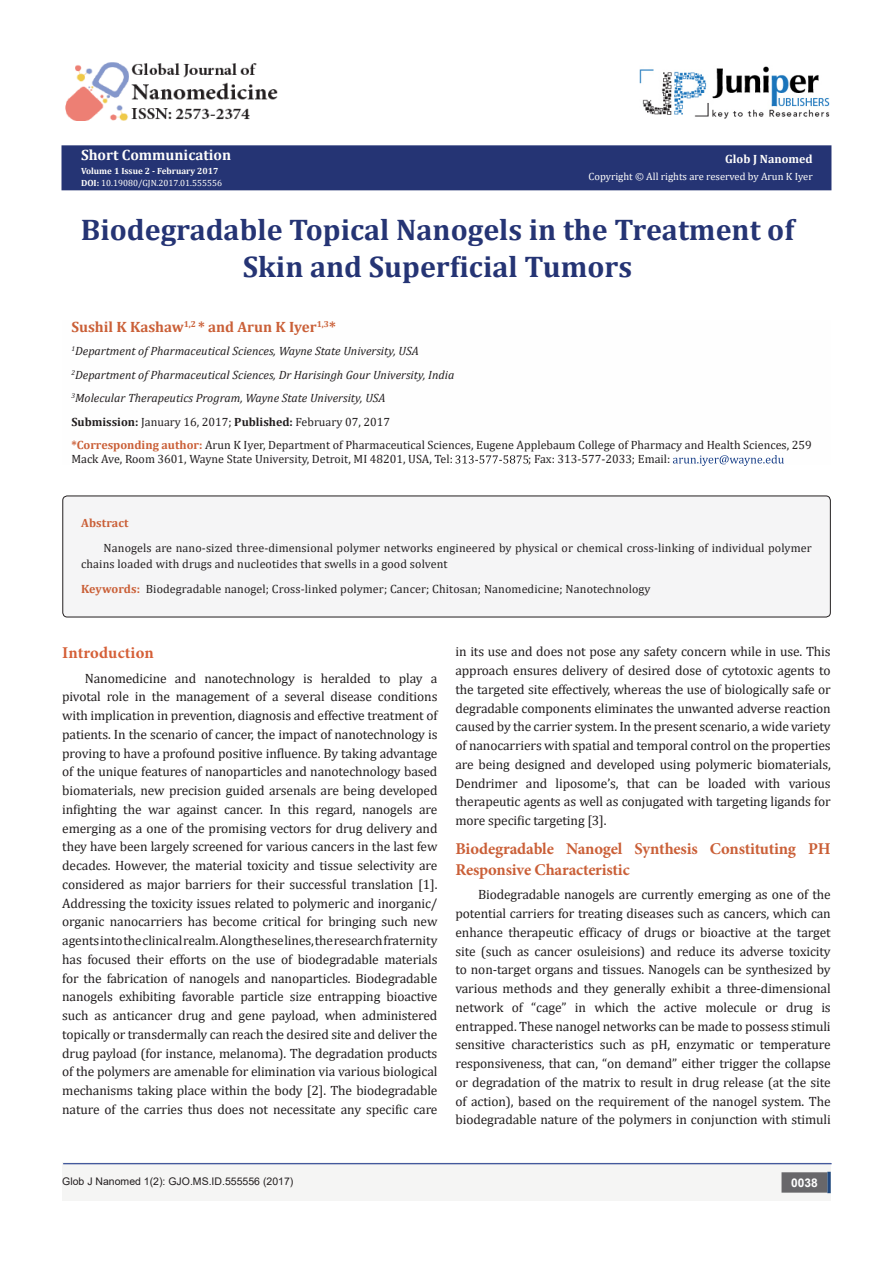
<style>
.page{position:relative;width:893px;height:1263px;background:#fff}
.page>*{position:absolute;margin:0;border:0;box-sizing:border-box;transform-origin:0 0}
.t1{font:700 30px/37.5px "Cambria";color:#253474;text-align:center}
.t2{font:700 16.5px/20.2px "Minion Pro";letter-spacing:-.01em;color:#ca5f37}
.t3{font:700 16.5px "Minion Pro";letter-spacing:.005em;color:#d55f37}
.t4{font:700 15px "Cambria";color:#ca5f37}
.t5{font:700 15px "Cambria";color:#fffefc}
.t6{font:13.5px/18.8px "Cambria";letter-spacing:-.01em;color:#231f20;text-align:justify}
.t7{font:12px/14.4px "Cambria";letter-spacing:.01em;color:#231f20}
.t8{font:italic 12px "Cambria";color:#231f20}
.t9{font:700 12px "Cambria";color:#fffefc}
.t10{font:700 12px "Cambria";letter-spacing:.01em;color:#ca5f37}
.t11{font:700 12px "Arial";color:#fff}
.t12{font:10.5px "Cambria";color:#fffefc}
.t13{font:10.5px "Arial";color:#231f20}
.t14{font:9px "Cambria";color:#fffefc}
.t15{font:700 9px "Cambria";color:#fffefc}
.s1{font-weight:700}
.s2{font-weight:700;color:#ca5f37}
</style>
<div class="page">
<div style="left:62px;top:146px;width:769px;height:44px;background:#253474"></div>
<div style="left:62px;top:145px;width:769px;height:45px;border:2px solid #253474"></div>
<svg style="left:456px;top:455px;width:72px;height:8px"></svg>
<svg style="left:673px;top:455px;width:111px;height:11px"></svg>
<div style="left:63px;top:496px;width:767px;height:121px;background:#f5f5f6;border-radius:4px"></div>
<div style="left:62px;top:496px;width:769px;height:121px;border:1px solid #231f20;border-radius:4px"></div>
<div style="left:62px;top:1162px;width:769px;height:39px;background:#f5f5f4"></div>
<div style="left:782px;top:1173px;width:45px;height:19px;background:#68676a"></div>
<div style="left:781px;top:1172px;width:46px;height:20px;border:2px solid #68676a"></div>
<svg style="left:827px;top:1172px;width:4px;height:21px"></svg>
<img style="left:639px;top:66px;width:190px;height:53px">
<hr style="left:63px;top:1163px;width:769px;height:1px;background:#253f8e">
<img style="left:65px;top:62px;width:213px;height:59px">
<p class="t5" style="left:81px;top:144px;width:152px">Short Communication</p>
<p class="t15" style="left:81px;top:164px;width:139px">Volume 1 Issue 2 - February 2017</p>
<p class="t14" style="left:81px;top:178px;width:143px"><span class="s1">DOI:</span> 10.19080/GJN.2017.01.555556</p>
<p class="t9" style="left:725px;top:151px;width:89px">Glob J Nanomed</p>
<p class="t12" style="left:589px;top:171px;width:226px">Copyright © All rights are reserved by Arun K Iyer</p>
<p class="t1" style="left:81px;top:210px;width:715px">Biodegradable Topical Nanogels in the Treatment of<br>Skin and Superficial Tumors</p>
<p class="t4" style="left:71px;top:316px;width:266px">Sushil K Kashaw<sup>1,2</sup> * and Arun K Iyer<sup>1,3</sup>*</p>
<p class="t8" style="left:71px;top:343px;width:349px"><sup>1</sup>Department of Pharmaceutical Sciences, Wayne State University, USA</p>
<p class="t8" style="left:71px;top:366px;width:384px"><sup>2</sup>Department of Pharmaceutical Sciences, Dr Harisingh Gour University, India</p>
<p class="t8" style="left:71px;top:390px;width:316px"><sup>3</sup>Molecular Therapeutics Program, Wayne State University, USA</p>
<p class="t7" style="left:71px;top:414px;width:320px"><span class="s1">Submission:</span> January 16, 2017; <span class="s1">Published:</span> February 07, 2017</p>
<p class="t7" style="left:71px;top:438px;width:742px"><span class="s2">*Corresponding author:</span> Arun K Iyer, Department of Pharmaceutical Sciences, Eugene Applebaum College of Pharmacy and Health Sciences, 259<br>Mack Ave, Room 3601, Wayne State University, Detroit, MI 48201, USA, Tel:</p>
<p class="t7" style="left:528px;top:452px;width:144px">; Fax: 313-577-2033; Email:</p>
<p class="t10" style="left:81px;top:515px;width:49px">Abstract</p>
<p class="t7" style="left:81px;top:540px;width:732px;line-height:15.8px;text-indent:22px">Nanogels are nano-sized three-dimensional polymer networks engineered by physical or chemical cross-linking of individual polymer chains loaded with drugs and nucleotides that swells in a good solvent</p>
<p class="t7" style="left:81px;top:581px;width:571px"><span class="s2">Keywords:</span> Biodegradable nanogel; Cross-linked polymer; Cancer; Chitosan; Nanomedicine; Nanotechnology</p>
<p class="t3" style="left:62px;top:641px;width:93px">Introduction</p>
<p class="t6" style="left:62px;top:669px;width:377px;text-indent:22px">Nanomedicine and nanotechnology is heralded to play a pivotal role in the management of a several disease conditions with implication in prevention, diagnosis and effective treatment of patients. In the scenario of cancer, the impact of nanotechnology is proving to have a profound positive influence. By taking advantage of the unique features of nanoparticles and nanotechnology based biomaterials, new precision guided arsenals are being developed infighting the war against cancer. In this regard, nanogels are emerging as a one of the promising vectors for drug delivery and they have been largely screened for various cancers in the last few decades. However, the material toxicity and tissue selectivity are considered as major barriers for their successful translation [1].<br>Addressing the toxicity issues related to polymeric and inorganic/ organic nanocarriers has become critical for bringing such new agents into the clinical realm. Along these lines, the research fraternity has focused their efforts on the use of biodegradable materials for the fabrication of nanogels and nanoparticles. Biodegradable nanogels exhibiting favorable particle size entrapping bioactive such as anticancer drug and gene payload, when administered topically or transdermally can reach the desired site and deliver the drug payload (for instance, melanoma). The degradation products of the polymers are amenable for elimination via various biological mechanisms taking place within the body [2]. The biodegradable nature of the carries thus does not necessitate any specific care</p>
<p class="t6" style="left:455px;top:642px;width:377px">in its use and does not pose any safety concern while in use. This approach ensures delivery of desired dose of cytotoxic agents to the targeted site effectively, whereas the use of biologically safe or degradable components eliminates the unwanted adverse reaction caused by the carrier system. In the present scenario, a wide variety of nanocarriers with spatial and temporal control on the properties are being designed and developed using polymeric biomaterials, Dendrimer and liposome’s, that can be loaded with various therapeutic agents as well as conjugated with targeting ligands for more specific targeting [3].</p>
<p class="t2" style="left:455px;top:839px;width:377px">Biodegradable Nanogel Synthesis Constituting PH<br>Responsive Characteristic</p>
<p class="t6" style="left:455px;top:885px;width:377px;text-indent:22px">Biodegradable nanogels are currently emerging as one of the potential carriers for treating diseases such as cancers, which can enhance therapeutic efficacy of drugs or bioactive at the target site (such as cancer osuleisions) and reduce its adverse toxicity to non-target organs and tissues. Nanogels can be synthesized by various methods and they generally exhibit a three-dimensional network of “cage” in which the active molecule or drug is entrapped. These nanogel networks can be made to possess stimuli sensitive characteristics such as pH, enzymatic or temperature responsiveness, that can, “on demand” either trigger the collapse or degradation of the matrix to result in drug release (at the site of action), based on the requirement of the nanogel system. The biodegradable nature of the polymers in conjunction with stimuli</p>
<p class="t13" style="left:62px;top:1174px;width:233px">Glob J Nanomed 1(2): GJO.MS.ID.555556 (2017)</p>
<p class="t11" style="left:791px;top:1174px;width:28px">0038</p>
</div>
